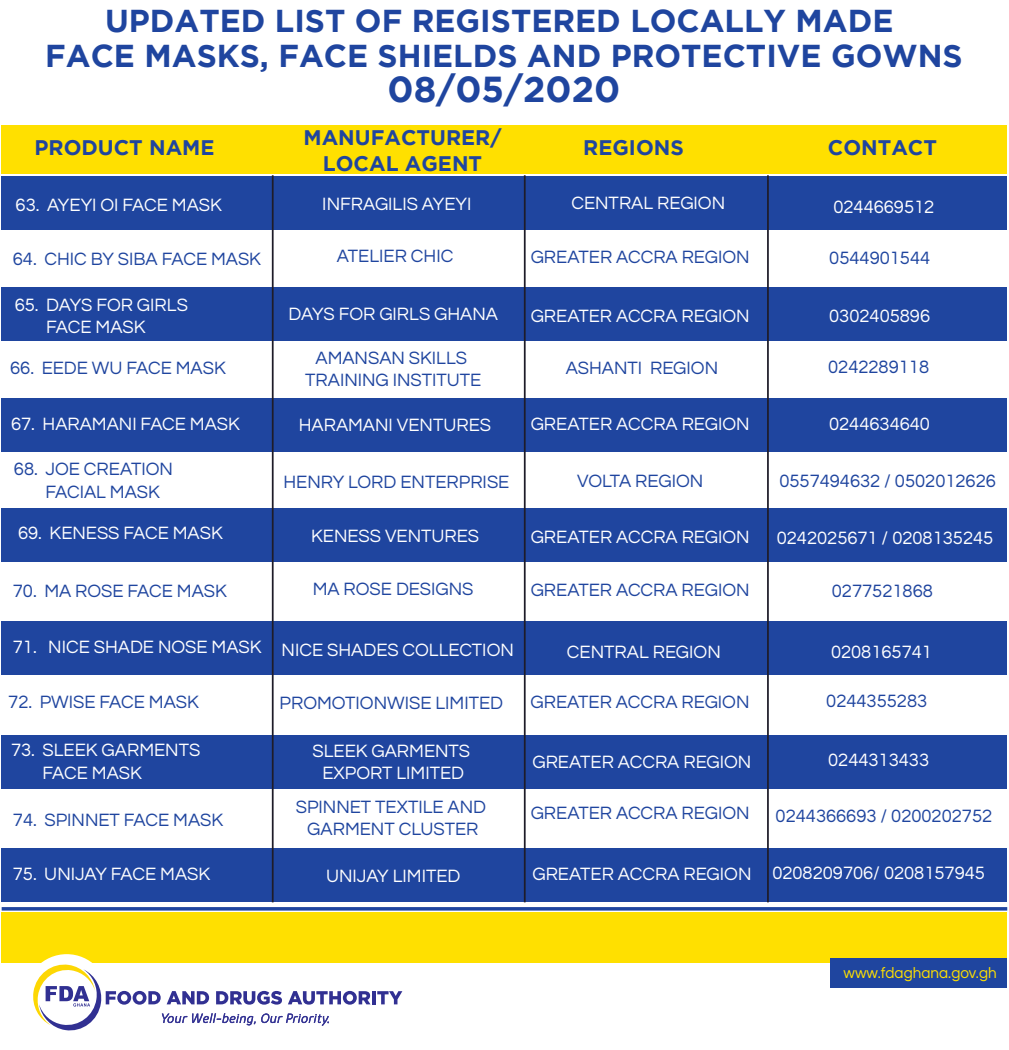
<style>
.page{position:relative;width:1009px;height:1050px;background:#fff}
.page>*{position:absolute;margin:0;border:0;box-sizing:border-box;transform-origin:0 0}
.t1{font:700 36.05px "Gotham";color:#1f459f}
.t2{font:700 31.59px/35.1px "Gotham";color:#1f459f;text-align:center}
.t3{font:700 21.09px/25.3px "Gotham";color:#1f459f;text-align:center}
.t4{font:18.55px/22.3px "Questrial";color:#fff;text-align:center}
.t5{font:18.55px/22.3px "Questrial";color:#1f459f;text-align:center}
.t6{font:15.66px "Questrial";color:#ffe000}
</style>
<div class="page">
<div style="left:1px;top:398px;width:1006px;height:54px;background:#1f459f"></div>
<div style="left:1px;top:507px;width:1006px;height:54px;background:#1f459f"></div>
<div style="left:1px;top:621px;width:1006px;height:54px;background:#1f459f"></div>
<div style="left:1px;top:735px;width:1006px;height:53px;background:#1f459f"></div>
<div style="left:1px;top:848px;width:1006px;height:54px;background:#1f459f"></div>
<div style="left:1px;top:287px;width:1006px;height:54px;background:#1f459f"></div>
<div style="left:1px;top:176px;width:1006px;height:53px;background:#1f459f"></div>
<div style="left:1px;top:912px;width:1006px;height:95px;background:#ffe000"></div>
<div style="left:1px;top:963px;width:1006px;height:82px;background:#fff"></div>
<div style="left:24px;top:954px;width:85px;height:86px;background:#fff;border-radius:50%"></div>
<svg style="left:33px;top:962px;width:369px;height:69px"></svg>
<div style="left:830px;top:958px;width:177px;height:29px;background:#1f459f"></div>
<hr style="left:2px;top:907px;width:1005px;height:3px;background:#1f459f">
<div style="left:1px;top:125px;width:1006px;height:49px;background:#ffe000"></div>
<hr style="left:272px;top:175px;width:1px;height:727px;background:#1e1c29">
<hr style="left:767px;top:175px;width:1px;height:727px;background:#1e1c29">
<hr style="left:524px;top:175px;width:1px;height:727px;background:#1e1c29">
<h2 class="t2" style="left:45px;top:3px;width:918px">UPDATED LIST OF REGISTERED LOCALLY MADE<br>FACE MASKS, FACE SHIELDS AND PROTECTIVE GOWNS</h2>
<h1 class="t1" style="left:387px;top:69px;width:234px">08/05/2020</h1>
<p class="t3" style="left:34px;top:134px;width:181px">PRODUCT NAME</p>
<p class="t3" style="left:303px;top:125px;width:199px">MANUFACTURER/<br>LOCAL AGENT</p>
<p class="t3" style="left:583px;top:134px;width:102px">REGIONS</p>
<p class="t3" style="left:827px;top:134px;width:111px">CONTACT</p>
<p class="t4" style="left:16px;top:194px;width:208px">63. AYEYI OI FACE MASK</p>
<p class="t4" style="left:322px;top:193px;width:151px">INFRAGILIS AYEYI</p>
<p class="t4" style="left:571px;top:192px;width:155px">CENTRAL REGION</p>
<p class="t4" style="left:833px;top:196px;width:102px">0244669512</p>
<p class="t5" style="left:13px;top:248px;width:250px">64. CHIC BY SIBA FACE MASK</p>
<p class="t5" style="left:337px;top:245px;width:118px">ATELIER CHIC</p>
<p class="t5" style="left:530px;top:246px;width:220px">GREATER ACCRA REGION</p>
<p class="t5" style="left:829px;top:247px;width:102px">0544901544</p>
<p class="t4" style="left:15px;top:294px;width:175px">65. DAYS FOR GIRLS<br>FACE MASK</p>
<p class="t4" style="left:288px;top:303px;width:211px">DAYS FOR GIRLS GHANA</p>
<p class="t4" style="left:530px;top:305px;width:220px">GREATER ACCRA REGION</p>
<p class="t4" style="left:829px;top:305px;width:102px">0302405896</p>
<p class="t5" style="left:10px;top:357px;width:217px">66. EEDE WU FACE MASK</p>
<p class="t5" style="left:305px;top:347px;width:178px">AMANSAN SKILLS<br>TRAINING INSTITUTE</p>
<p class="t5" style="left:565px;top:357px;width:154px">ASHANTI REGION</p>
<p class="t5" style="left:828px;top:356px;width:102px">0242289118</p>
<p class="t4" style="left:11px;top:413px;width:230px">67. HARAMANI FACE MASK</p>
<p class="t4" style="left:299px;top:414px;width:194px">HARAMANI VENTURES</p>
<p class="t4" style="left:530px;top:413px;width:220px">GREATER ACCRA REGION</p>
<p class="t4" style="left:829px;top:413px;width:102px">0244634640</p>
<p class="t5" style="left:45px;top:458px;width:129px;text-align:left;text-indent:-31px">68. JOE CREATION<br>FACIAL MASK</p>
<p class="t5" style="left:283px;top:471px;width:227px">HENRY LORD ENTERPRISE</p>
<p class="t5" style="left:577px;top:470px;width:128px">VOLTA REGION</p>
<p class="t5" style="left:779px;top:470px;width:218px">0557494632 / 0502012626</p>
<p class="t4" style="left:18px;top:522px;width:206px">69. KENESS FACE MASK</p>
<p class="t4" style="left:311px;top:525px;width:169px">KENESS VENTURES</p>
<p class="t4" style="left:530px;top:526px;width:220px">GREATER ACCRA REGION</p>
<p class="t4" style="left:776px;top:527px;width:218px">0242025671 / 0208135245</p>
<p class="t5" style="left:13px;top:580px;width:215px">70. MA ROSE FACE MASK</p>
<p class="t5" style="left:313px;top:578px;width:162px">MA ROSE DESIGNS</p>
<p class="t5" style="left:530px;top:579px;width:220px">GREATER ACCRA REGION</p>
<p class="t5" style="left:831px;top:580px;width:102px">0277521868</p>
<p class="t4" style="left:13px;top:637px;width:502px">71. NICE SHADE NOSE MASK NICE SHADES COLLECTION</p>
<p class="t4" style="left:567px;top:641px;width:155px">CENTRAL REGION</p>
<p class="t4" style="left:830px;top:641px;width:102px">0208165741</p>
<p class="t5" style="left:8px;top:691px;width:192px">72. PWISE FACE MASK</p>
<p class="t5" style="left:279px;top:692px;width:225px">PROMOTIONWISE LIMITED</p>
<p class="t5" style="left:530px;top:691px;width:220px">GREATER ACCRA REGION</p>
<p class="t5" style="left:826px;top:690px;width:102px">0244355283</p>
<p class="t4" style="left:43px;top:739px;width:159px;text-align:left;text-indent:-31px">73. SLEEK GARMENTS<br>FACE MASK</p>
<p class="t4" style="left:312px;top:740px;width:159px">SLEEK GARMENTS<br>EXPORT LIMITED</p>
<p class="t4" style="left:532px;top:750px;width:220px">GREATER ACCRA REGION</p>
<p class="t4" style="left:828px;top:749px;width:102px">0244313433</p>
<p class="t5" style="left:296px;top:796px;width:192px">SPINNET TEXTILE AND<br>GARMENT CLUSTER</p>
<p class="t5" style="left:530px;top:802px;width:220px">GREATER ACCRA REGION</p>
<p class="t5" style="left:13px;top:809px;width:212px">74. SPINNET FACE MASK</p>
<p class="t5" style="left:775px;top:805px;width:218px">0244366693 / 0200202752</p>
<p class="t4" style="left:13px;top:863px;width:199px">75. UNIJAY FACE MASK</p>
<p class="t4" style="left:326px;top:865px;width:136px">UNIJAY LIMITED</p>
<p class="t4" style="left:532px;top:862px;width:454px">GREATER ACCRA REGION 0208209706/ 0208157945</p>
<p class="t6" style="left:843px;top:965px;width:155px">www.fdaghana.gov.gh</p>
</div>
